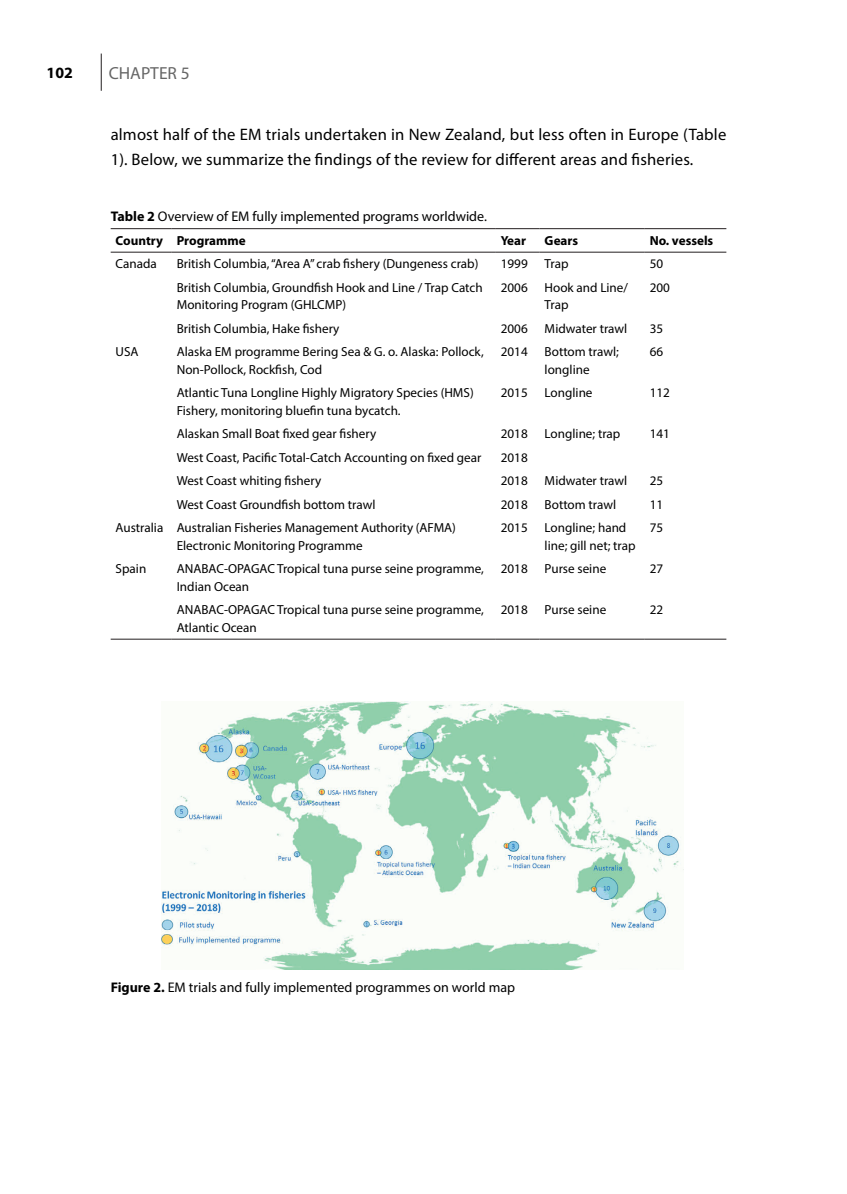
<style>
.page{position:relative;width:847px;height:1194px;background:#fff}
.page>*{position:absolute;margin:0;border:0;box-sizing:border-box;transform-origin:0 0}
.t1{font:17.5px "Myriad Pro";color:#666}
.Plat__p{font:16.62px/24.8px "Myriad Pro";letter-spacing:.01em;color:#000}
.t2{font:700 15.75px "Myriad Pro";color:#000}
.Bijschrift__label{font:14px "Myriad Pro";color:#000}
.Tabelinhoud__tbl{font:13.12px/17.5px "Myriad Pro";color:#000}
.Tabelinhoud__tbl-2{font:700 13.12px "Myriad Pro";color:#000}
.t3{font:8.58px "Lato";letter-spacing:.015em;color:#000}
.s1{font-weight:700}
.s2{font-weight:900}
</style>
<div class="page">
<hr style="left:101px;top:54px;width:1px;height:37px;background:#231f20">
<hr style="left:111px;top:228px;width:61px;height:1px;background:#231f20">
<hr style="left:172px;top:228px;width:323px;height:1px;background:#231f20">
<hr style="left:495px;top:228px;width:44px;height:1px;background:#231f20">
<hr style="left:539px;top:228px;width:105px;height:1px;background:#231f20">
<hr style="left:644px;top:228px;width:82px;height:1px;background:#231f20">
<hr style="left:111px;top:252px;width:61px;height:1px;background:#231f20">
<hr style="left:172px;top:252px;width:323px;height:1px;background:#231f20">
<hr style="left:495px;top:252px;width:44px;height:1px;background:#231f20">
<hr style="left:539px;top:252px;width:105px;height:1px;background:#231f20">
<hr style="left:644px;top:252px;width:82px;height:1px;background:#231f20">
<hr style="left:111px;top:638px;width:61px;height:1px;background:#231f20">
<hr style="left:172px;top:638px;width:323px;height:1px;background:#231f20">
<hr style="left:495px;top:638px;width:44px;height:1px;background:#231f20">
<hr style="left:539px;top:638px;width:105px;height:1px;background:#231f20">
<hr style="left:644px;top:638px;width:82px;height:1px;background:#231f20">
<img style="left:161px;top:701px;width:519px;height:268px">
<p class="t2" style="left:47px;top:62px;width:28px">102</p>
<h1 class="t1" style="left:109px;top:62px;width:82px">CHAPTER 5</h1>
<p class="Plat__p" style="left:111px;top:122px;width:617px">almost half of the EM trials undertaken in New Zealand, but less often in Europe (Table<br>1). Below, we summarize the findings of the review for different areas and fisheries.</p>
<p class="Bijschrift__label" style="left:111px;top:208px;width:377px"><span class="s1">Table 2</span> Overview of EM fully implemented programs worldwide.</p>
<p class="Tabelinhoud__tbl-2" style="left:116px;top:232px;width:49px">Country</p>
<p class="Tabelinhoud__tbl-2" style="left:177px;top:232px;width:70px">Programme</p>
<p class="Tabelinhoud__tbl-2" style="left:500px;top:232px;width:27px">Year</p>
<p class="Tabelinhoud__tbl-2" style="left:544px;top:232px;width:35px">Gears</p>
<p class="Tabelinhoud__tbl-2" style="left:649px;top:232px;width:65px">No. vessels</p>
<p class="Tabelinhoud__tbl" style="left:116px;top:255px;width:43px">Canada</p>
<p class="Tabelinhoud__tbl" style="left:177px;top:255px;width:303px">British Columbia, “Area A” crab fishery (Dungeness crab)</p>
<p class="Tabelinhoud__tbl" style="left:500px;top:255px;width:28px">1999</p>
<p class="Tabelinhoud__tbl" style="left:544px;top:255px;width:25px">Trap</p>
<p class="Tabelinhoud__tbl" style="left:649px;top:255px;width:15px">50</p>
<p class="Tabelinhoud__tbl" style="left:177px;top:278px;width:307px">British Columbia, Groundfish Hook and Line / Trap Catch<br>Monitoring Program (GHLCMP)</p>
<p class="Tabelinhoud__tbl" style="left:500px;top:278px;width:28px">2006</p>
<p class="Tabelinhoud__tbl" style="left:544px;top:278px;width:85px">Hook and Line/<br>Trap</p>
<p class="Tabelinhoud__tbl" style="left:649px;top:278px;width:22px">200</p>
<p class="Tabelinhoud__tbl" style="left:177px;top:319px;width:164px">British Columbia, Hake fishery</p>
<p class="Tabelinhoud__tbl" style="left:500px;top:319px;width:28px">2006</p>
<p class="Tabelinhoud__tbl" style="left:544px;top:319px;width:84px">Midwater trawl</p>
<p class="Tabelinhoud__tbl" style="left:649px;top:319px;width:15px">35</p>
<p class="Tabelinhoud__tbl" style="left:116px;top:343px;width:24px">USA</p>
<p class="Tabelinhoud__tbl" style="left:177px;top:343px;width:308px">Alaska EM programme Bering Sea &amp; G. o. Alaska: Pollock,<br>Non-Pollock, Rockfish, Cod</p>
<p class="Tabelinhoud__tbl" style="left:500px;top:343px;width:28px">2014</p>
<p class="Tabelinhoud__tbl" style="left:544px;top:343px;width:76px">Bottom trawl; longline</p>
<p class="Tabelinhoud__tbl" style="left:649px;top:343px;width:15px">66</p>
<p class="Tabelinhoud__tbl" style="left:177px;top:384px;width:298px">Atlantic Tuna Longline Highly Migratory Species (HMS)<br>Fishery, monitoring bluefin tuna bycatch.</p>
<p class="Tabelinhoud__tbl" style="left:500px;top:384px;width:28px">2015</p>
<p class="Tabelinhoud__tbl" style="left:544px;top:384px;width:49px">Longline</p>
<p class="Tabelinhoud__tbl" style="left:649px;top:384px;width:22px">112</p>
<p class="Tabelinhoud__tbl" style="left:177px;top:425px;width:201px">Alaskan Small Boat fixed gear fishery</p>
<p class="Tabelinhoud__tbl" style="left:500px;top:425px;width:28px">2018</p>
<p class="Tabelinhoud__tbl" style="left:544px;top:425px;width:77px">Longline; trap</p>
<p class="Tabelinhoud__tbl" style="left:649px;top:425px;width:22px">141</p>
<p class="Tabelinhoud__tbl" style="left:177px;top:448px;width:306px">West Coast, Pacific Total-Catch Accounting on fixed gear</p>
<p class="Tabelinhoud__tbl" style="left:500px;top:448px;width:28px">2018</p>
<p class="Tabelinhoud__tbl" style="left:177px;top:472px;width:146px">West Coast whiting fishery</p>
<p class="Tabelinhoud__tbl" style="left:500px;top:472px;width:28px">2018</p>
<p class="Tabelinhoud__tbl" style="left:544px;top:472px;width:84px">Midwater trawl</p>
<p class="Tabelinhoud__tbl" style="left:649px;top:472px;width:15px">25</p>
<p class="Tabelinhoud__tbl" style="left:177px;top:495px;width:200px">West Coast Groundfish bottom trawl</p>
<p class="Tabelinhoud__tbl" style="left:500px;top:495px;width:28px">2018</p>
<p class="Tabelinhoud__tbl" style="left:544px;top:495px;width:73px">Bottom trawl</p>
<p class="Tabelinhoud__tbl" style="left:649px;top:495px;width:15px">11</p>
<p class="Tabelinhoud__tbl" style="left:116px;top:519px;width:49px">Australia</p>
<p class="Tabelinhoud__tbl" style="left:177px;top:519px;width:280px">Australian Fisheries Management Authority (AFMA)<br>Electronic Monitoring Programme</p>
<p class="Tabelinhoud__tbl" style="left:500px;top:519px;width:28px">2015</p>
<p class="Tabelinhoud__tbl" style="left:544px;top:519px;width:92px">Longline; hand line; gill net; trap</p>
<p class="Tabelinhoud__tbl" style="left:649px;top:519px;width:15px">75</p>
<p class="Tabelinhoud__tbl" style="left:116px;top:560px;width:32px">Spain</p>
<p class="Tabelinhoud__tbl" style="left:177px;top:560px;width:309px">ANABAC-OPAGAC Tropical tuna purse seine programme,<br>Indian Ocean</p>
<p class="Tabelinhoud__tbl" style="left:500px;top:560px;width:28px">2018</p>
<p class="Tabelinhoud__tbl" style="left:544px;top:560px;width:63px">Purse seine</p>
<p class="Tabelinhoud__tbl" style="left:649px;top:560px;width:15px">27</p>
<p class="Tabelinhoud__tbl" style="left:177px;top:601px;width:309px">ANABAC-OPAGAC Tropical tuna purse seine programme,<br>Atlantic Ocean</p>
<p class="Tabelinhoud__tbl" style="left:500px;top:601px;width:28px">2018</p>
<p class="Tabelinhoud__tbl" style="left:544px;top:601px;width:63px">Purse seine</p>
<p class="Tabelinhoud__tbl" style="left:649px;top:601px;width:15px">22</p>
<p class="Bijschrift__label" style="left:111px;top:978px;width:406px"><span class="s1">Figure 2.</span> EM trials and fully implemented programmes on world map</p>
<p class="t3" style="left:158px;top:979px;width:282px"><span class="s2">FIGURE 2</span> EM trials and fully implemented programmes on world map</p>
</div>
